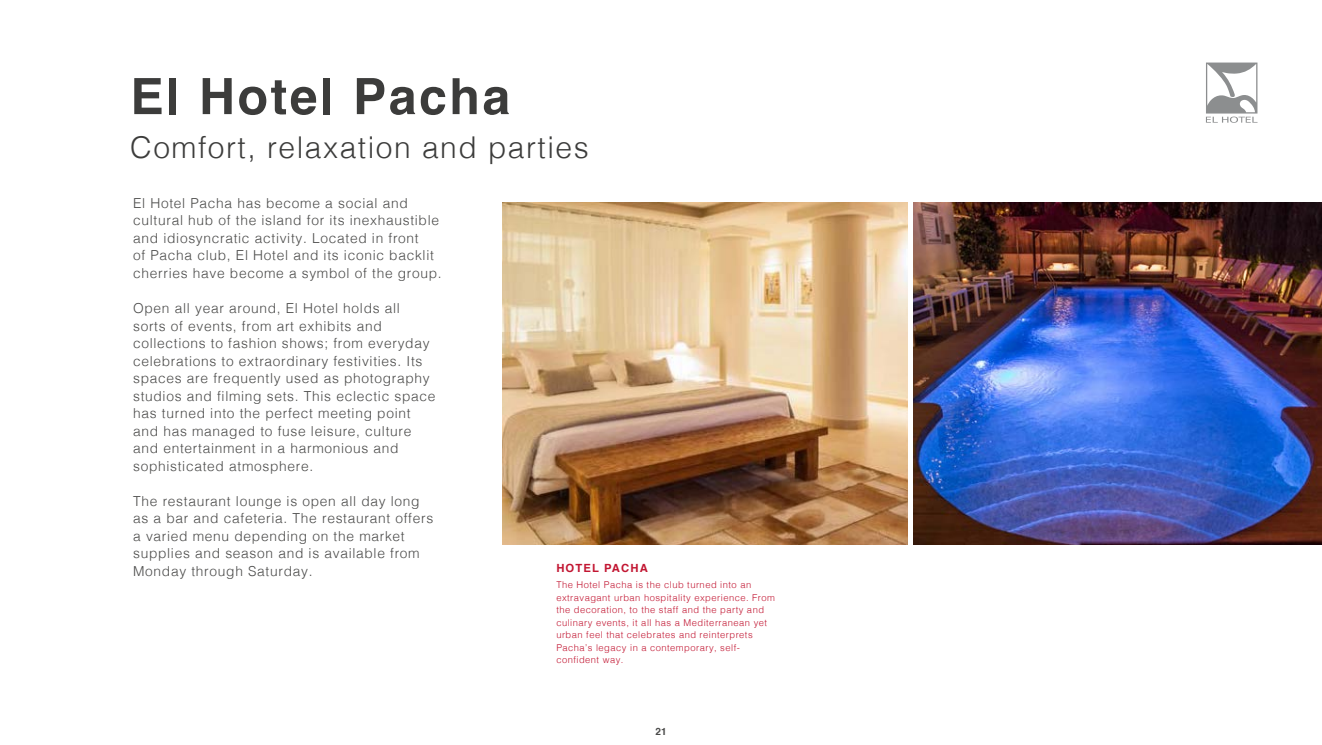
<style>
.page{position:relative;width:1322px;height:745px;background:#fff}
.page>*{position:absolute;margin:0;border:0;box-sizing:border-box;transform-origin:0 0}
.t1{font:700 50px "Helvetica";letter-spacing:.05em;color:#3c3c3b}
.t2{font:300 30px "Helvetica";letter-spacing:.05em;color:#3c3c3b}
.t3{font:300 13.75px/17.5px "Helvetica";letter-spacing:.05em;color:#4a4a49}
.t4{font:700 11.25px "Helvetica";letter-spacing:.1em;color:#c21632}
.t5{font:700 10px "Helvetica";color:#4a4a49}
.t6{font:300 9.38px/12.5px "Helvetica";letter-spacing:.05em;color:#c21632}
</style>
<div class="page">
<img style="left:503px;top:202px;width:404px;height:342px">
<img style="left:913px;top:202px;width:409px;height:342px">
<svg style="left:1206px;top:62px;width:51px;height:61px"></svg>
<h1 class="t1" style="left:130px;top:56px;width:381px">El Hotel Pacha</h1>
<h2 class="t2" style="left:130px;top:122px;width:460px">Comfort, relaxation and parties</h2>
<p class="t3" style="left:133px;top:193px;width:310px">El Hotel Pacha has become a social and cultural hub of the island for its inexhaustible and idiosyncratic activity. Located in front<br>of Pacha club, El Hotel and its iconic backlit cherries have become a symbol of the group.</p>
<p class="t3" style="left:133px;top:298px;width:304px">Open all year around, El Hotel holds all sorts of events, from art exhibits and collections to fashion shows; from everyday celebrations to extraordinary festivities. Its spaces are frequently used as photography studios and filming sets. This eclectic space has turned into the perfect meeting point and has managed to fuse leisure, culture and entertainment in a harmonious and sophisticated atmosphere.</p>
<p class="t3" style="left:133px;top:491px;width:302px">The restaurant lounge is open all day long as a bar and cafeteria. The restaurant offers a varied menu depending on the market supplies and season and is available from Monday through Saturday.</p>
<p class="t4" style="left:556px;top:558px;width:93px">HOTEL PACHA</p>
<p class="t6" style="left:556px;top:577px;width:220px">The Hotel Pacha is the club turned into an extravagant urban hospitality experience. From the decoration, to the staff and the party and culinary events, it all has a Mediterranean yet urban feel that celebrates and reinterprets Pacha’s legacy in a contemporary, self&shy;confident way.</p>
<p class="t5" style="left:655px;top:722px;width:13px">21</p>
</div>
